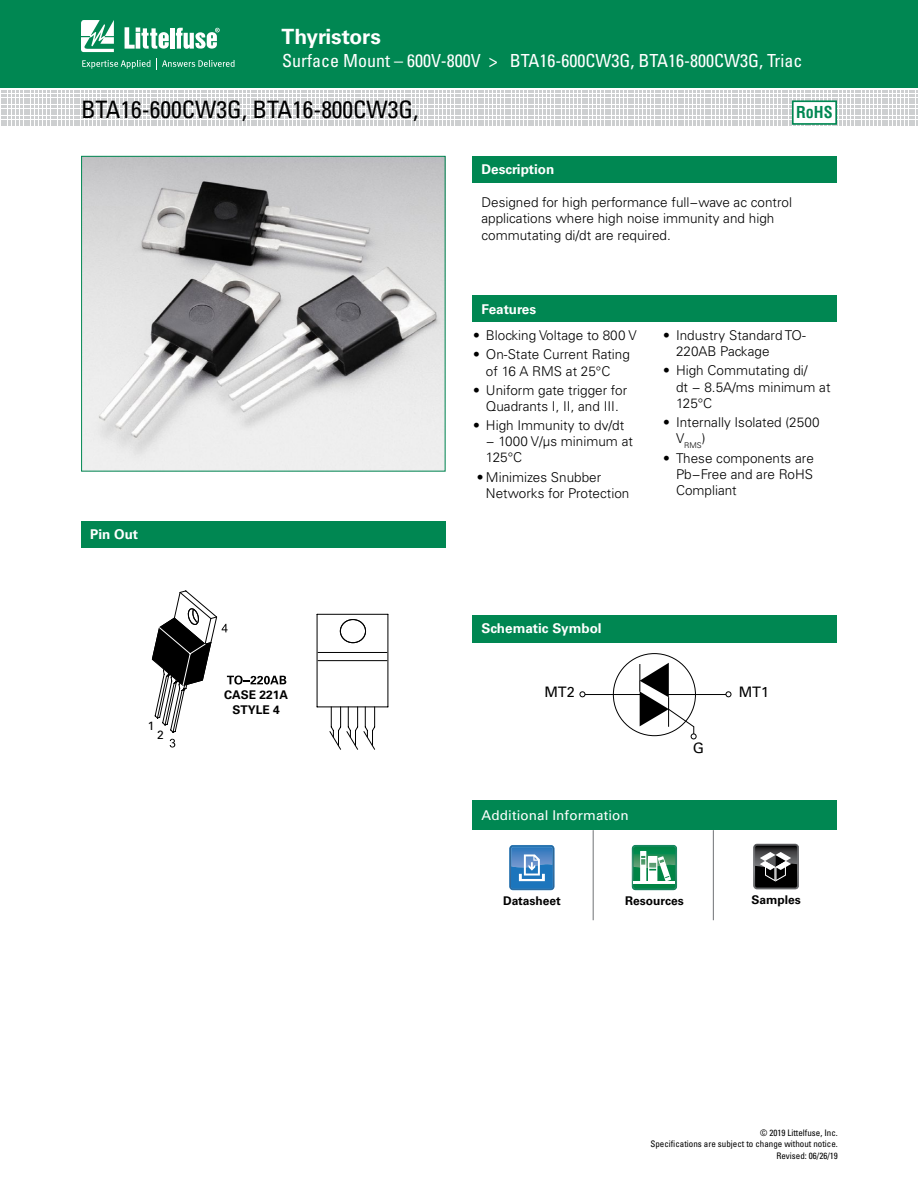
<style>
.page{position:relative;width:918px;height:1188px;background:#fff}
.page>*{position:absolute;margin:0;border:0;box-sizing:border-box;transform-origin:0 0}
.t1{font:condensed 24px "Univers LT Std";color:#000}
.t2{font:700 21px "Univers LT Std";color:#fff}
.t3{font:condensed 18px "Univers LT Std";color:#fff}
.t4{font:700 condensed 16.05px "Helvetica LT Std";color:#008752}
.t5{font:14.4px "Univers LT Std";color:#000}
.t6{font:300 13.5px/16.2px "Univers LT Std";color:#000}
.t7{font:700 13.5px "Univers LT Std";color:#fff}
.t8{font:13.5px "Univers LT Std";letter-spacing:.01em;color:#fff}
.t9{font:700 12px/14.9px "Univers LT Std";color:#000;text-align:center}
.t10{font:12px "Univers LT Std";color:#000}
.t11{font:condensed 9px/10.8px "Univers LT Std";color:#000;text-align:right}
.t12{font:300 7.8px "Univers LT Std";color:#000}
</style>
<div class="page">
<div style="left:0;top:0;width:918px;height:88px;background:#008752"></div>
<svg style="left:1px;top:91px;width:917px;height:35px"></svg>
<svg style="left:81px;top:20px;width:33px;height:32px"></svg>
<hr style="left:170px;top:28px;width:4px;height:21px;background:#fff">
<svg style="left:176px;top:28px;width:44px;height:21px"></svg>
<svg style="left:125px;top:27px;width:44px;height:22px"></svg>
<svg style="left:82px;top:58px;width:153px;height:11px"></svg>
<div style="left:472px;top:295px;width:365px;height:27px;background:#008752"></div>
<div style="left:472px;top:156px;width:365px;height:27px;background:#008752"></div>
<div style="left:472px;top:800px;width:365px;height:30px;background:#008752"></div>
<hr style="left:713px;top:830px;width:1px;height:90px;background:#808285">
<hr style="left:593px;top:830px;width:1px;height:90px;background:#808285">
<svg style="left:753px;top:843px;width:46px;height:47px;background:#4f5051"></svg>
<svg style="left:632px;top:845px;width:45px;height:45px"></svg>
<hr style="left:634px;top:881px;width:41px;height:3px;background:#fff">
<svg style="left:509px;top:845px;width:45px;height:45px;background:#4e8cc5"></svg>
<img style="left:83px;top:158px;width:361px;height:312px">
<div style="left:81px;top:156px;width:365px;height:316px;border:1px solid #008752"></div>
<div style="left:81px;top:521px;width:364px;height:27px;background:#008752"></div>
<div style="left:793px;top:101px;width:43px;height:23px;background:#fff"></div>
<div style="left:792px;top:100px;width:45px;height:25px;border:2px solid #008752"></div>
<div style="left:472px;top:615px;width:365px;height:27px;background:#008752"></div>
<hr style="left:583px;top:694px;width:145px;height:1px;background:#000">
<svg style="left:580px;top:692px;width:5px;height:5px"></svg>
<svg style="left:726px;top:692px;width:5px;height:5px"></svg>
<svg style="left:613px;top:653px;width:83px;height:86px"></svg>
<svg style="left:170px;top:739px;width:5px;height:9px"></svg>
<svg style="left:152px;top:590px;width:134px;height:143px"></svg>
<hr style="left:388px;top:614px;width:1px;height:93px;background:#000">
<hr style="left:317px;top:614px;width:71px;height:1px;background:#000">
<hr style="left:317px;top:614px;width:1px;height:93px;background:#000">
<hr style="left:317px;top:707px;width:71px;height:1px;background:#000">
<svg style="left:318px;top:619px;width:69px;height:131px"></svg>
<h2 class="t2" style="left:282px;top:24px;width:101px">Thyristors</h2>
<h3 class="t3" style="left:282px;top:49px;width:522px">Surface Mount – 600V-800V &gt; BTA16-600CW3G, BTA16-800CW3G, Triac</h3>
<h1 class="t1" style="left:81px;top:94px;width:339px">BTA16-600CW3G, BTA16-800CW3G,</h1>
<p class="t7" style="left:90px;top:526px;width:50px">Pin Out</p>
<p class="t10" style="left:148px;top:718px;width:8px">1</p>
<p class="t10" style="left:157px;top:728px;width:8px">2</p>
<p class="t9" style="left:224px;top:688px;width:65px">CASE 221A<br>STYLE 4</p>
<p class="t7" style="left:481px;top:162px;width:74px">Description</p>
<p class="t4" style="left:796px;top:102px;width:38px">RoHS</p>
<p class="t6" style="left:481px;top:194px;width:312px">Designed for high performance full−wave ac control applications where high noise immunity and high commutating di/dt are required.</p>
<p class="t7" style="left:481px;top:301px;width:56px">Features</p>
<p class="t6" style="left:473px;top:327px;width:165px">• Blocking Voltage to 800 V</p>
<p class="t6" style="left:473px;top:346px;width:158px;text-align:center">• On-State Current Rating of 16 A RMS at 25°C</p>
<p class="t6" style="left:473px;top:382px;width:155px;text-align:center">• Uniform gate trigger for<br>Quadrants I, II, and III.</p>
<p class="t6" style="left:486px;top:417px;width:148px;text-indent:-13px">• High Immunity to dv/dt − 1000 V/µs minimum at<br>125°C</p>
<p class="t6" style="left:486px;top:469px;width:145px;text-indent:-9px">• Minimizes Snubber<br>Networks for Protection</p>
<p class="t6" style="left:676px;top:327px;width:131px;text-indent:-13px">• Industry Standard TO-<br>220AB Package</p>
<p class="t6" style="left:676px;top:363px;width:156px;text-indent:-13px">• High Commutating di/<br>dt − 8.5A/ms minimum at<br>125°C</p>
<p class="t6" style="left:663px;top:414px;width:158px">• Internally Isolated (2500</p>
<p class="t12" style="left:676px;top:440px;width:31px"><sup>V</sup>RMS<sup>)</sup></p>
<p class="t6" style="left:676px;top:450px;width:139px;text-align:justify;text-indent:-13px">• These components are Pb−Free and are RoHS Compliant</p>
<p class="t7" style="left:482px;top:621px;width:122px">Schematic Symbol</p>
<p class="t5" style="left:544px;top:683px;width:32px">MT2</p>
<p class="t5" style="left:739px;top:683px;width:32px">MT1</p>
<p class="t8" style="left:481px;top:807px;width:149px">Additional Information</p>
<p class="t5" style="left:693px;top:739px;width:13px">G</p>
<p class="t9" style="left:503px;top:894px;width:59px">Datasheet</p>
<p class="t9" style="left:625px;top:894px;width:60px">Resources</p>
<p class="t9" style="left:751px;top:893px;width:51px">Samples</p>
<p class="t11" style="left:650px;top:1127px;width:189px">© 2019 Littelfuse, Inc.<br>Specifications are subject to change without notice.</p>
<p class="t11" style="left:776px;top:1150px;width:63px">Revised: 06/26/19</p>
</div>
